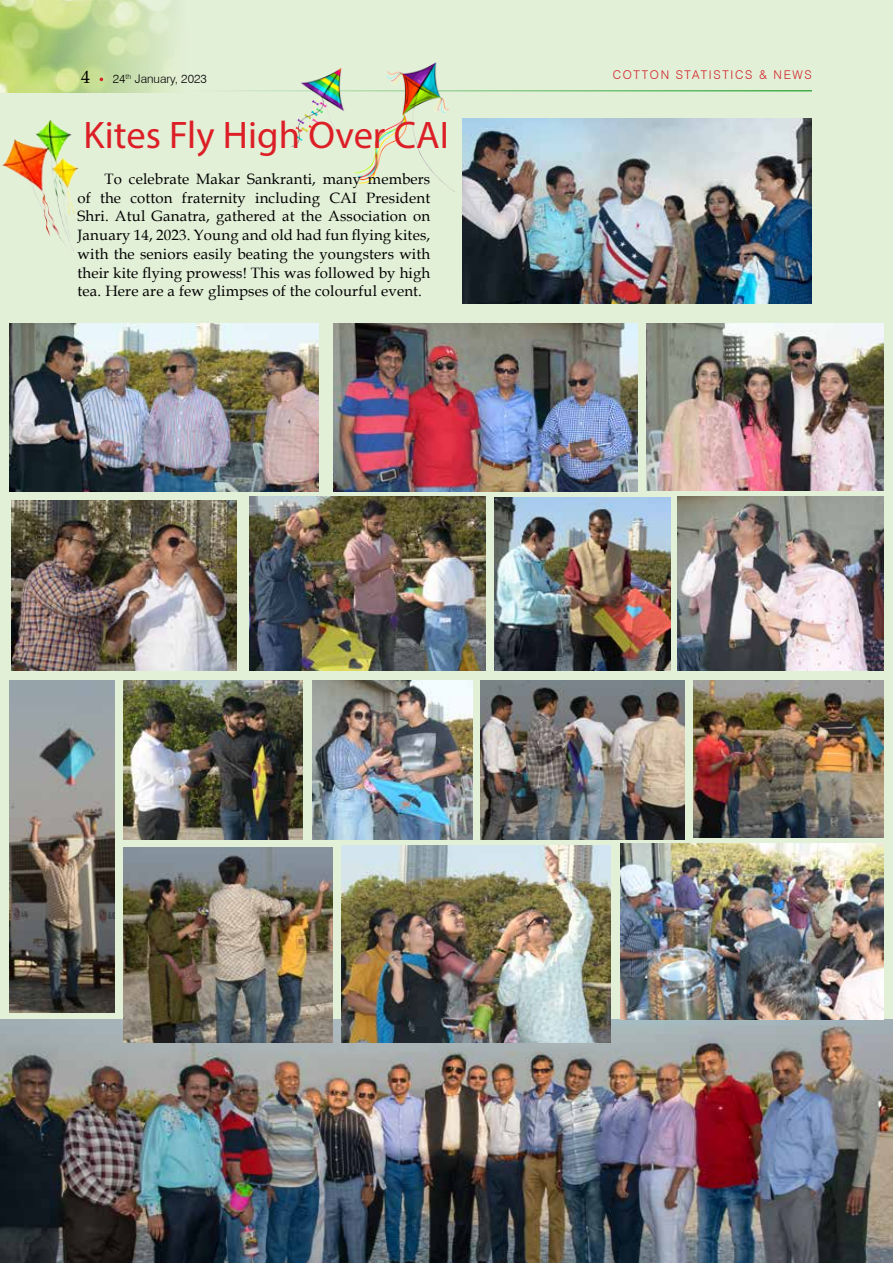
<style>
.page{position:relative;width:893px;height:1263px;background:#e3f0d8}
.page>*{position:absolute;margin:0;border:0;box-sizing:border-box;transform-origin:0 0}
.t1{font:38.55px "Myriad Pro";color:#dc1f26}
.t2{font:18px "Book Antiqua";color:#000}
.t3{font:15px/18.8px "Book Antiqua";letter-spacing:.01em;color:#000;text-align:justify}
.t4{font:300 12px "Swiss 721 BT";letter-spacing:.14em;color:#d2232a}
.t5{font:300 12px "Swiss 721 BT";color:#000}
</style>
<div class="page">
<img style="left:0;top:0;width:175px;height:93px">
<hr style="left:186px;top:90px;width:626px;height:2px;background:#41ad49">
<img style="left:349px;top:62px;width:105px;height:130px">
<img style="left:287px;top:68px;width:62px;height:79px">
<img style="left:693px;top:681px;width:190px;height:156px">
<img style="left:333px;top:323px;width:304px;height:169px">
<img style="left:124px;top:681px;width:179px;height:158px">
<img style="left:677px;top:497px;width:206px;height:174px">
<img style="left:495px;top:497px;width:175px;height:174px">
<img style="left:0;top:1019px;width:893px;height:244px">
<img style="left:463px;top:119px;width:349px;height:185px">
<img style="left:9px;top:323px;width:309px;height:169px">
<img style="left:312px;top:680px;width:161px;height:159px">
<img style="left:480px;top:681px;width:204px;height:158px">
<img style="left:646px;top:323px;width:237px;height:168px">
<img style="left:9px;top:681px;width:105px;height:332px">
<img style="left:124px;top:848px;width:208px;height:194px">
<img style="left:249px;top:497px;width:236px;height:174px">
<img style="left:621px;top:843px;width:262px;height:176px">
<img style="left:342px;top:846px;width:268px;height:196px">
<img style="left:11px;top:501px;width:226px;height:170px">
<img style="left:2px;top:119px;width:77px;height:132px">
<p class="t2" style="left:81px;top:64px;width:10px">4</p>
<p class="t4" style="left:613px;top:67px;width:132px">COTTON STATISTICS</p>
<p class="t4" style="left:759px;top:67px;width:53px">&amp; N EWS</p>
<p class="t5" style="left:113px;top:71px;width:96px">24<sup>TH</sup> JANUARY, 2023</p>
<h1 class="t1" style="left:84px;top:111px;width:367px">Kites Fly High Over CAI</h1>
<p class="t3" style="left:78px;top:169px;width:354px;text-indent:27px">To celebrate Makar Sankranti, many members of the cotton fraternity including CAI President Shri. Atul Ganatra, gathered at the Association on January 14, 2023. Young and old had fun flying kites, with the seniors easily beating the youngsters with their kite flying prowess! This was followed by high tea. Here are a few glimpses of the colourful event.</p>
</div>
